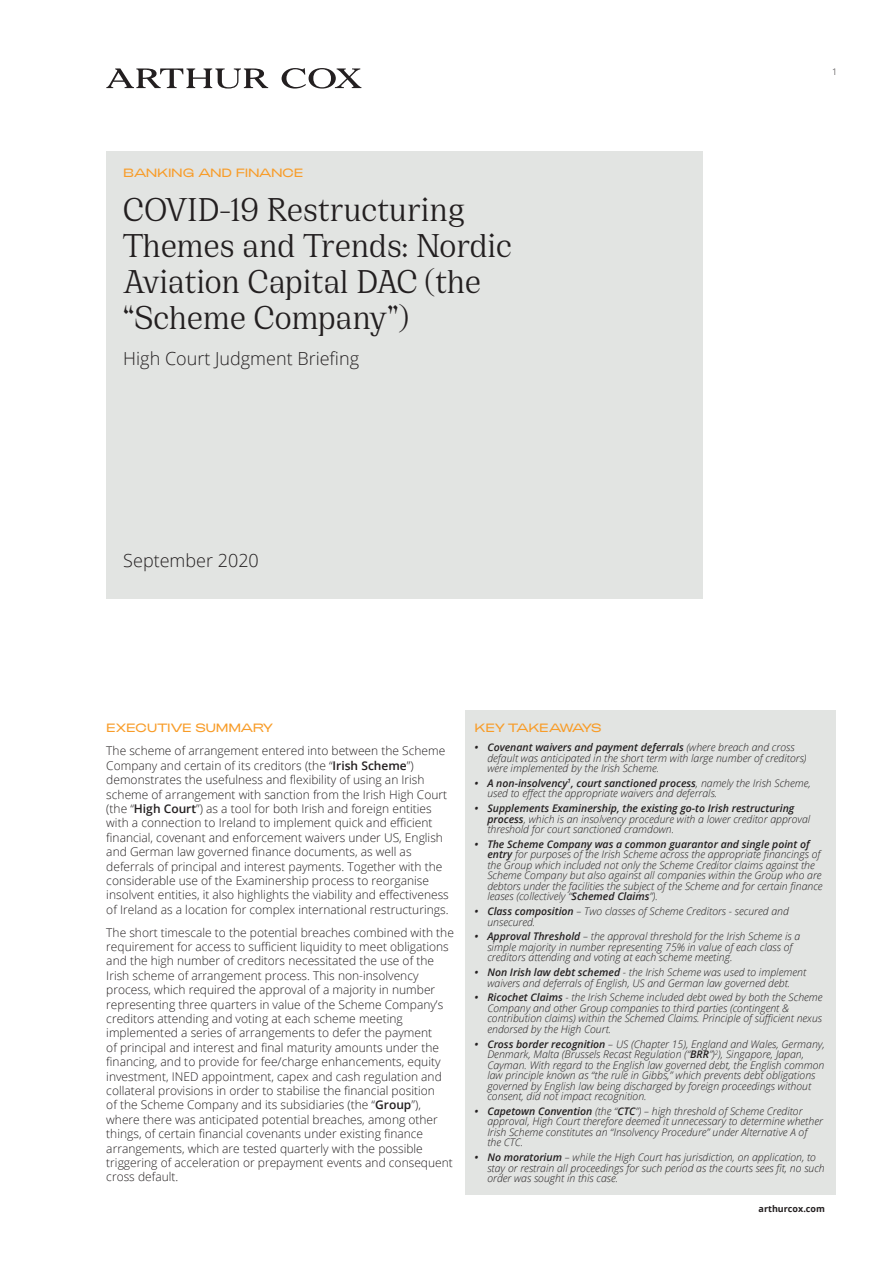
<style>
.page{position:relative;width:893px;height:1263px;background:#fff}
.page>*{position:absolute;margin:0;border:0;box-sizing:border-box;transform-origin:0 0}
.t1{font:36px/36px "Earlsfort";letter-spacing:-.005em;color:#231f20}
.t2{font:300 18px "Open Sans";color:#231f20}
.t3{font:300 12px/14.4px "Open Sans";color:#231f20}
.t4{font:300 12px "Adieu";letter-spacing:-.02em;color:#f89c28}
.t5{font:300 12px "Adieu";letter-spacing:-.04em;color:#f89c28}
.t6{font:300 12px "Adieu";letter-spacing:-.065em;color:#f89c28}
.t7{font:italic 300 10.5px/10.5px "Open Sans";color:#231f20}
.t8{font:700 9px "Open Sans";color:#231f20}
.t9{font:300 9px "Open Sans";color:#231f20}
.s1{font-weight:600}
</style>
<div class="page">
<div style="left:106px;top:151px;width:596px;height:447px;background:#e2e4e2"></div>
<svg style="left:106px;top:68px;width:255px;height:21px"></svg>
<div style="left:466px;top:711px;width:370px;height:484px;background:#e2e4e2"></div>
<p class="t4" style="left:123px;top:166px;width:182px">BANKING AND FINANCE</p>
<h1 class="t1" style="left:123px;top:192px;width:390px">COVID-19 Restructuring<br>Themes and Trends: Nordic<br>Aviation Capital DAC (the “Scheme Company”)</h1>
<h2 class="t2" style="left:123px;top:346px;width:237px">High Court Judgment Briefing</h2>
<p class="t9" style="left:832px;top:65px;width:7px">1</p>
<h2 class="t2" style="left:123px;top:548px;width:137px">September 2020</h2>
<p class="t5" style="left:106px;top:721px;width:169px">EXECUTIVE SUMMARY</p>
<p class="t3" style="left:106px;top:743px;width:344px">The scheme of arrangement entered into between the Scheme Company and certain of its creditors (the “<span class="s1">Irish Scheme</span>”) demonstrates the usefulness and flexibility of using an Irish scheme of arrangement with sanction from the Irish High Court (the “<span class="s1">High Court</span>”) as a tool for both Irish and foreign entities with a connection to Ireland to implement quick and efficient financial, covenant and enforcement waivers under US, English and German law governed finance documents, as well as deferrals of principal and interest payments. Together with the considerable use of the Examinership process to reorganise insolvent entities, it also highlights the viability and effectiveness of Ireland as a location for complex international restructurings.</p>
<p class="t3" style="left:106px;top:925px;width:349px">The short timescale to the potential breaches combined with the requirement for access to sufficient liquidity to meet obligations and the high number of creditors necessitated the use of the Irish scheme of arrangement process. This non-insolvency process, which required the approval of a majority in number representing three quarters in value of the Scheme Company’s creditors attending and voting at each scheme meeting implemented a series of arrangements to defer the payment<br>of principal and interest and final maturity amounts under the financing, and to provide for fee/charge enhancements, equity investment, INED appointment, capex and cash regulation and collateral provisions in order to stabilise the financial position<br>of the Scheme Company and its subsidiaries (the “<span class="s1">Group</span>”), where there was anticipated potential breaches, among other things, of certain financial covenants under existing finance arrangements, which are tested quarterly with the possible triggering of acceleration or prepayment events and consequent cross default.</p>
<p class="t6" style="left:475px;top:721px;width:128px">KEY TAKEAWAYS</p>
<p class="t7" style="left:487px;top:742px;width:321px;text-indent:-13px"><span class="s1">• Covenant waivers and payment deferrals</span> (where breach and cross default was anticipated in the short term with large number of creditors) were implemented by the Irish Scheme.</p>
<p class="t7" style="left:487px;top:777px;width:325px;text-indent:-13px"><span class="s1">• A non-insolvency</span><sup>1</sup><span class="s1">, court sanctioned process</span>, namely the Irish Scheme, used to effect the appropriate waivers and deferrals.</p>
<p class="t7" style="left:487px;top:803px;width:324px;text-indent:-13px"><span class="s1">• Supplements Examinership, the existing go-to Irish restructuring process</span>, which is an insolvency procedure with a lower creditor approval threshold for court sanctioned cramdown.</p>
<p class="t7" style="left:487px;top:838px;width:337px;text-indent:-13px"><span class="s1">• The Scheme Company was a common guarantor and single point of entry</span> for purposes of the Irish Scheme across the appropriate financings of the Group which included not only the Scheme Creditor claims against the Scheme Company but also against all companies within the Group who are debtors under the facilities the subject of the Scheme and for certain finance leases (collectively “<span class="s1">Schemed Claims</span>”).</p>
<p class="t7" style="left:487px;top:906px;width:303px;text-indent:-13px"><span class="s1">• Class composition</span> – Two classes of Scheme Creditors - secured and unsecured.</p>
<p class="t7" style="left:487px;top:931px;width:314px;text-indent:-13px"><span class="s1">• Approval Threshold</span> – the approval threshold for the Irish Scheme is a simple majority in number representing 75% in value of each class of creditors attending and voting at each scheme meeting.</p>
<p class="t7" style="left:475px;top:967px;width:333px;text-align:center"><span class="s1">• Non Irish law debt schemed</span> - the Irish Scheme was used to implement waivers and deferrals of English, US and German law governed debt.</p>
<p class="t7" style="left:487px;top:992px;width:337px;text-indent:-13px"><span class="s1">• Ricochet Claims</span> - the Irish Scheme included debt owed by both the Scheme Company and other Group companies to third parties (contingent &amp; contribution claims) within the Schemed Claims. Principle of sufficient nexus endorsed by the High Court.</p>
<p class="t7" style="left:487px;top:1038px;width:339px;text-indent:-13px"><span class="s1">• Cross border recognition</span> – US (Chapter 15), England and Wales, Germany, Denmark, Malta (Brussels Recast Regulation (“<span class="s1">BRR</span>”)<sup>2</sup>), Singapore, Japan, Cayman. With regard to the English law governed debt, the English common law principle known as “the rule in Gibbs,” which prevents debt obligations governed by English law being discharged by foreign proceedings without consent, did not impact recognition.</p>
<p class="t7" style="left:487px;top:1105px;width:337px;text-indent:-13px"><span class="s1">• Capetown Convention</span> (the “<span class="s1">CTC</span>”) – high threshold of Scheme Creditor approval, High Court therefore deemed it unnecessary to determine whether Irish Scheme constitutes an “Insolvency Procedure” under Alternative A of the CTC.</p>
<p class="t7" style="left:487px;top:1152px;width:339px;text-indent:-13px"><span class="s1">• No moratorium</span> – while the High Court has jurisdiction, on application, to stay or restrain all proceedings for such period as the courts sees fit, no such order was sought in this case.</p>
<p class="t8" style="left:759px;top:1203px;width:68px">arthurcox.com</p>
</div>
